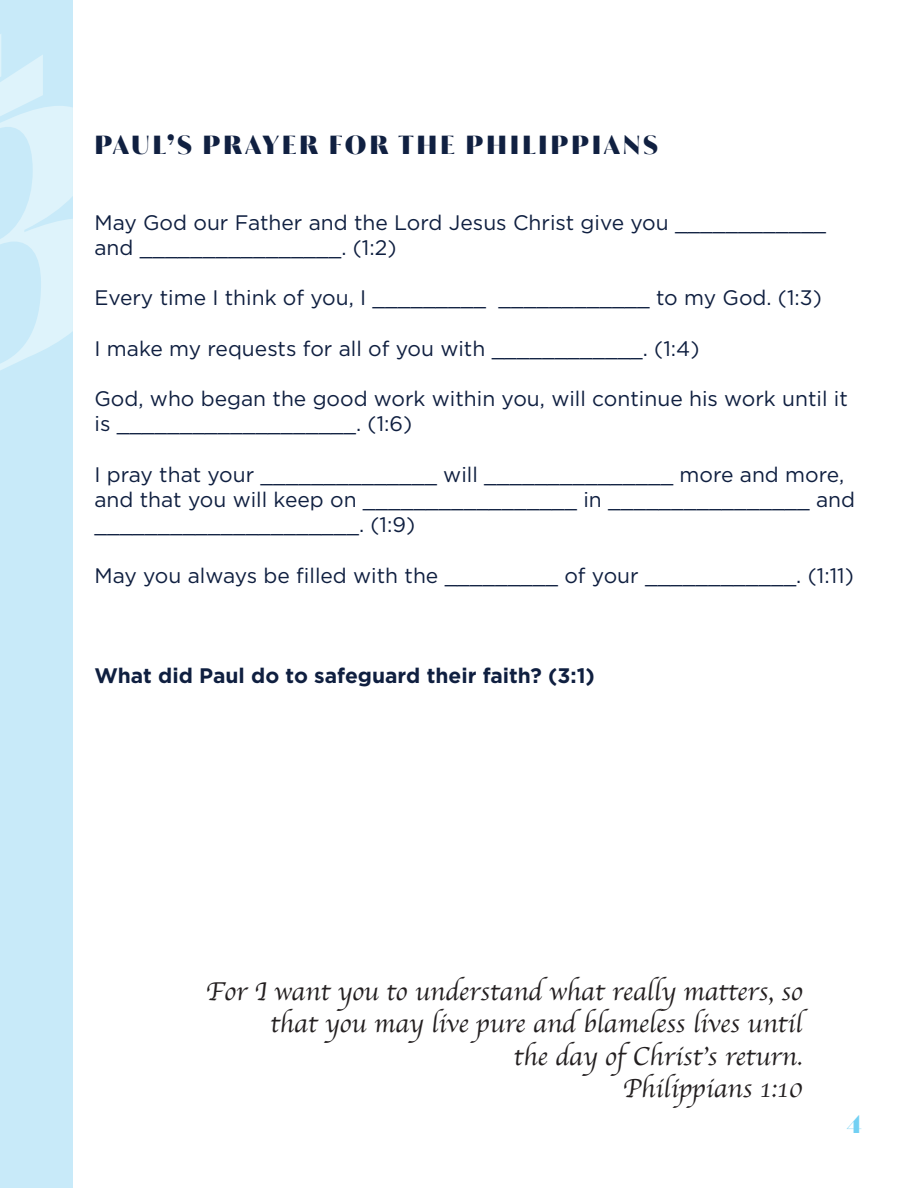
<style>
.page{position:relative;width:918px;height:1188px;background:#fff}
.page>*{position:absolute;margin:0;border:0;box-sizing:border-box;transform-origin:0 0}
.t1{font:27px/32.4px "Apple Chancery";color:#231f20;text-align:right}
.t2{font:800 27px "Aguila";letter-spacing:.1em;color:#102041}
.t3{font:800 27px "Aguila";color:#72d0f3}
.t4{font:21px/25.2px "Gotham";color:#0f1f40}
.t5{font:700 21px "Gotham";color:#0f1f40}
</style>
<div class="page">
<div style="left:0;top:0;width:73px;height:1188px;background:#c8eaf9"></div>
<svg style="left:0;top:34px;width:73px;height:336px"></svg>
<p class="t2" style="left:95px;top:128px;width:565px">PAUL’S PRAYER FOR THE PHILIPPIANS</p>
<p class="t4" style="left:94px;top:209px;width:733px">May God our Father and the Lord Jesus Christ give you ____________ and ________________. (1:2)</p>
<p class="t4" style="left:94px;top:285px;width:729px">Every time I think of you, I _________ ____________ to my God. (1:3)</p>
<p class="t4" style="left:94px;top:335px;width:607px">I make my requests for all of you with ____________. (1:4)</p>
<p class="t4" style="left:94px;top:386px;width:755px">God, who began the good work within you, will continue his work until it is ___________________. (1:6)</p>
<p class="t4" style="left:94px;top:461px;width:762px">I pray that your ______________ will _______________ more and more, and that you will keep on _________________ in ________________ and _____________________. (1:9)</p>
<p class="t4" style="left:94px;top:562px;width:761px">May you always be filled with the _________ of your ____________. (1:11)</p>
<p class="t5" style="left:94px;top:662px;width:502px">What did Paul do to safeguard their faith? (3:1)</p>
<p class="t1" style="left:206px;top:975px;width:598px">For I want you to understand what really matters, so that you may live pure and blameless lives until<br>the day of Christ’s return.<br>Philippians 1:10</p>
<p class="t3" style="left:847px;top:1106px;width:16px">4</p>
</div>
